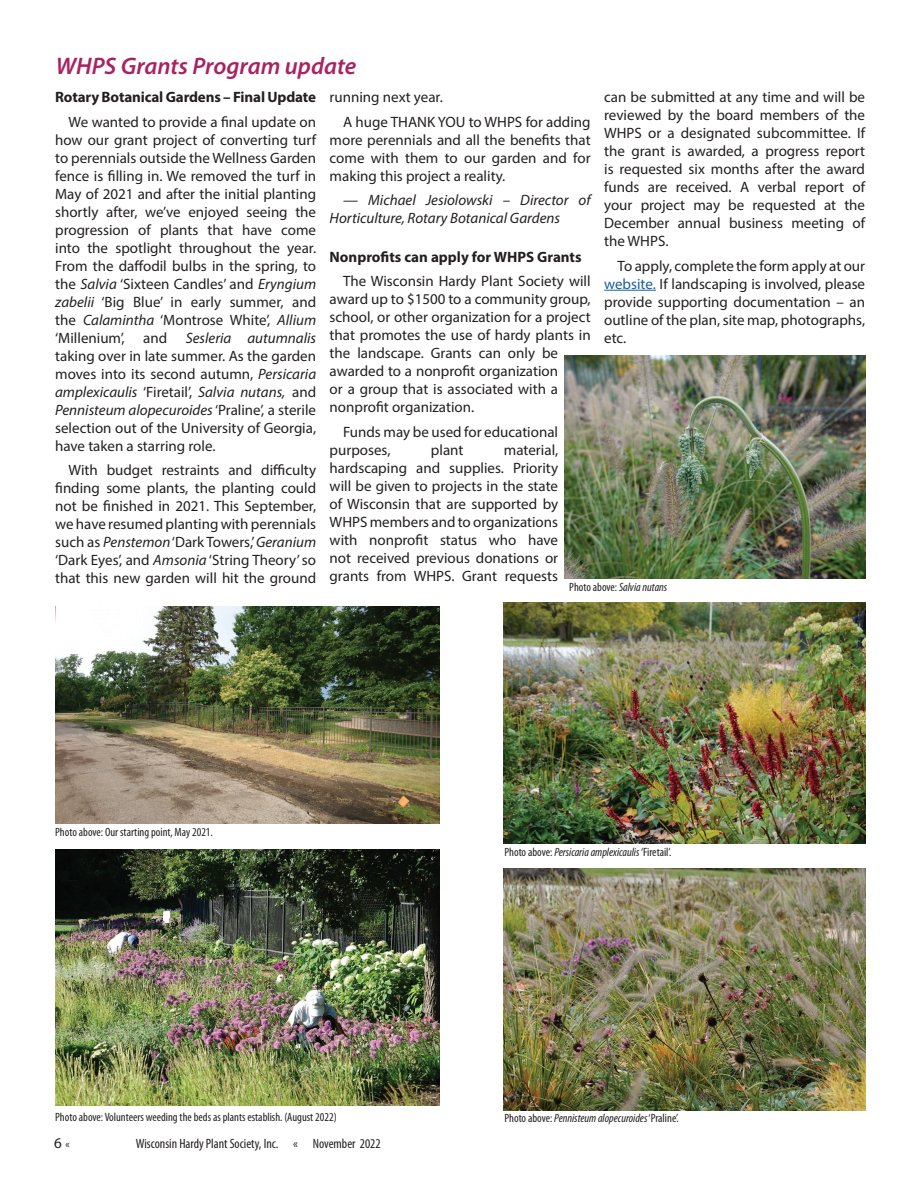
<style>
.page{position:relative;width:918px;height:1188px;background:#fff}
.page>*{position:absolute;margin:0;border:0;box-sizing:border-box;transform-origin:0 0}
.t1{font:italic 600 24px "Myriad Pro";color:#a92261}
.t2{font:15px/18px "Myriad Pro";color:#231f20;text-align:justify}
.t3{font:700 15px "Myriad Pro";letter-spacing:-.01em;color:#231f20}
.t4{font:italic 15px/18px "Myriad Pro";color:#231f20}
.t5{font:condensed 13.5px "Myriad Pro";color:#231f20}
.t6{font:italic condensed 12px "Myriad Pro";color:#231f20}
.t7{font:condensed 12px "Myriad Pro";color:#231f20}
.s1{font-style:italic}
.s2{color:#175d9e}
.s3{font-style:normal}
.s4{font-stretch:condensed;font-size:12px}
</style>
<div class="page">
<hr style="left:604px;top:290px;width:52px;height:1px;background:#175d9e">
<img style="left:55px;top:849px;width:385px;height:257px">
<img style="left:55px;top:607px;width:385px;height:216px">
<img style="left:565px;top:356px;width:300px;height:222px">
<img style="left:503px;top:603px;width:362px;height:241px">
<img style="left:503px;top:869px;width:362px;height:241px">
<h1 class="t1" style="left:56px;top:51px;width:302px">WHPS Grants Program update</h1>
<p class="t3" style="left:55px;top:87px;width:262px">Rotary Botanical Gardens – Final Update</p>
<p class="t2" style="left:55px;top:112px;width:263px;text-indent:14px">We wanted to provide a final update on how our grant project of converting turf to perennials outside the Wellness Garden fence is filling in. We removed the turf in May of 2021 and after the initial planting shortly after, we’ve enjoyed seeing the progression of plants that have come into the spotlight throughout the year.<br>From the daffodil bulbs in the spring, to the <span class="s1">Salvia</span> ‘Sixteen Candles’ and <span class="s1">Eryngium zabelii</span> ‘Big Blue’ in early summer, and the <span class="s1">Calamintha</span> ‘Montrose White’, <span class="s1">Allium </span>‘Millenium’, and <span class="s1">Sesleria autumnalis </span>taking over in late summer. As the garden moves into its second autumn, <span class="s1">Persicaria amplexicaulis</span> ‘Firetail’, <span class="s1">Salvia nutans,</span> and <span class="s1">Pennisteum alopecuroides</span> ‘Praline’, a sterile selection out of the University of Georgia, have taken a starring role.</p>
<p class="t2" style="left:55px;top:461px;width:263px;text-indent:14px">With budget restraints and difficulty finding some plants, the planting could not be finished in 2021. This September, we have resumed planting with perennials such as <span class="s1">Penstemon</span> ‘Dark Towers,’ <span class="s1">Geranium </span>‘Dark Eyes’, and <span class="s1">Amsonia</span> ‘String Theory’ so that this new garden will hit the ground</p>
<p class="t2" style="left:604px;top:88px;width:263px">can be submitted at any time and will be reviewed by the board members of the WHPS or a designated subcommittee. If the grant is awarded, a progress report is requested six months after the award funds are received. A verbal report of your project may be requested at the December annual business meeting of the WHPS.</p>
<p class="t2" style="left:604px;top:256px;width:263px;text-indent:14px">To apply, complete the form apply at our <span class="s2">website.</span> If landscaping is involved, please provide supporting documentation – an outline of the plan, site map, photographs, etc.</p>
<p class="t2" style="left:343px;top:84px;width:249px;line-height:24.8px;text-indent:-13px">running next year.<br>A huge THANK YOU to WHPS for adding</p>
<p class="t2" style="left:330px;top:130px;width:263px">more perennials and all the benefits that come with them to our garden and for making this project a reality.</p>
<p class="t4" style="left:330px;top:191px;width:263px;text-indent:13px">— Michael Jesiolowski – Director of<br>Horticulture, Rotary Botanical Gardens</p>
<p class="t3" style="left:330px;top:247px;width:253px">Nonprofits can apply for WHPS Grants</p>
<p class="t2" style="left:330px;top:272px;width:263px;text-align:left;text-indent:13px">The Wisconsin Hardy Plant Society will award up to $1500 to a community group, school, or other organization for a project that promotes the use of hardy plants in the landscape. Grants can only be awarded to a nonprofit organization<br>or a group that is associated with a nonprofit organization.</p>
<p class="t2" style="left:330px;top:423px;width:230px;text-indent:13px">Funds may be used for educational purposes,</p>
<p class="t2" style="left:330px;top:441px;width:230px;text-indent:174px">material, hardscaping and supplies. Priority will be given to projects in the state of Wisconsin that are supported by WHPS members and to organizations with nonprofit status who have not received previous donations or grants from WHPS. Grant requests</p>
<p class="t2" style="left:431px;top:441px;width:34px">plant</p>
<p class="t6" style="left:569px;top:580px;width:100px"><span class="s3">Photo above:</span> Salvia nutans</p>
<p class="t7" style="left:55px;top:825px;width:159px">Photo above: Our starting point, May 2021.</p>
<p class="t6" style="left:504px;top:845px;width:168px"><span class="s3">Photo above:</span> Persicaria amplexicaulis <span class="s3">‘Firetail’.</span></p>
<p class="t7" style="left:55px;top:1110px;width:283px">Photo above: Volunteers weeding the beds as plants establish. (August 2022)</p>
<p class="t6" style="left:504px;top:1111px;width:176px"><span class="s3">Photo above:</span> Pennisteum alopecuroides <span class="s3">‘Praline’.</span></p>
<p class="t2" style="left:54px;top:1134px;width:17px">6 <span class="s4">«</span></p>
<p class="t5" style="left:136px;top:1136px;width:246px">Wisconsin Hardy Plant Society, Inc. « November 2022</p>
</div>
